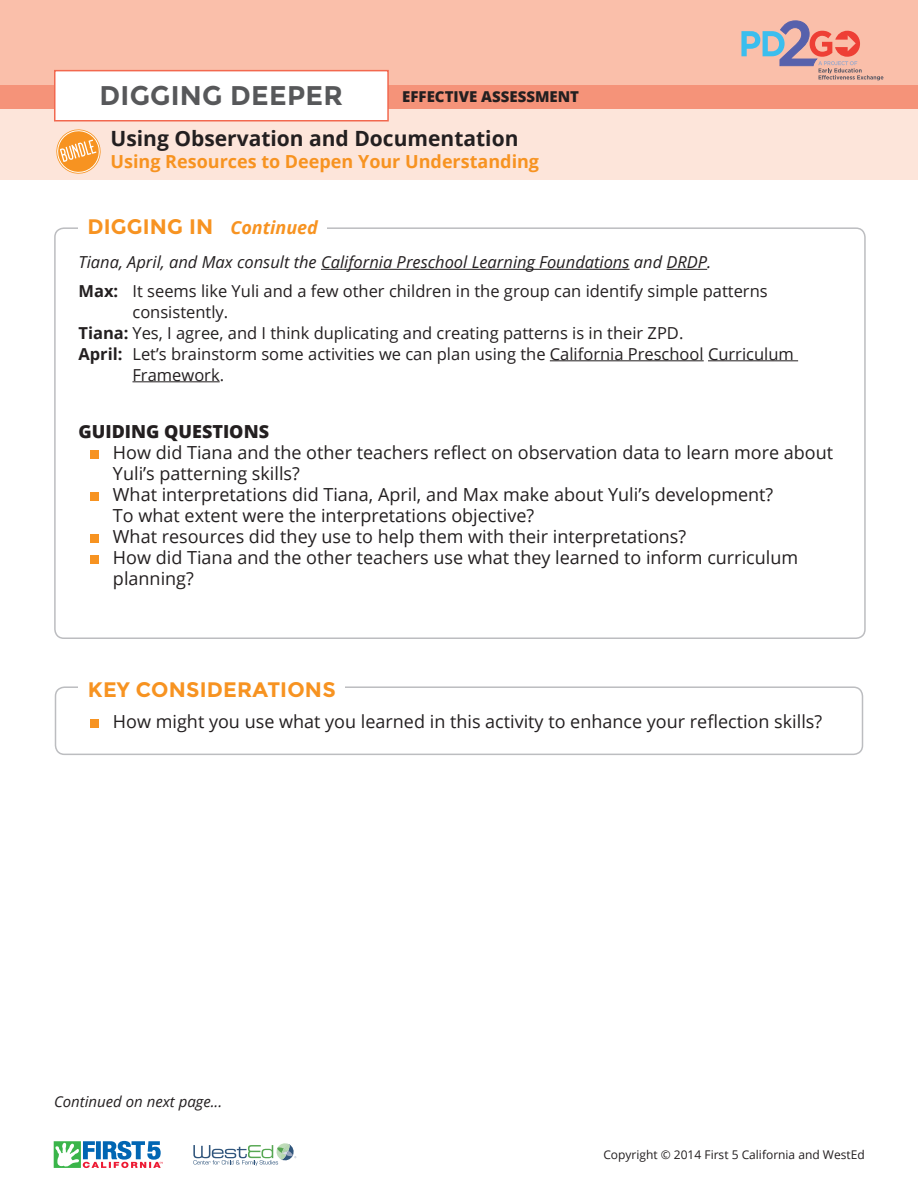
<style>
.page{position:relative;width:918px;height:1188px;background:#fff}
.page>*{position:absolute;margin:0;border:0;box-sizing:border-box;transform-origin:0 0}
.t1{font:700 27px "Montserrat";letter-spacing:.01em;color:#57585a}
.t2{font:700 21px "Open Sans";color:#231f20}
.Head{font:700 21px "Montserrat";letter-spacing:.01em;color:#f79321}
.copy_-_inset_1_tab{font:18px/21px "Open Sans";color:#231f20}
.t3{font:700 18px "Open Sans";color:#f79321}
.copy{font:800 18px "Open Sans";color:#231f20}
.Head-2{font:italic 700 18px "Open Sans";color:#f79321}
.copy-2{font:16.5px/21px "Open Sans";color:#231f20}
.copy-3{font:italic 16.5px "Open Sans";color:#231f20}
.copy_-_inset_1_tab-2{font:italic 15px "Open Sans";color:#231f20}
.t4{font:800 15px "Open Sans";color:#231f20}
.t5{font:12px "Open Sans";color:#231f20}
.s1{font-weight:700}
</style>
<div class="page">
<div style="left:0;top:103px;width:918px;height:76px;background:#fde5da"></div>
<svg style="left:54px;top:1141px;width:109px;height:27px"></svg>
<svg style="left:193px;top:1143px;width:103px;height:23px"></svg>
<div style="left:0;top:0;width:918px;height:85px;background:#fabfaa"></div>
<div style="left:0;top:85px;width:918px;height:24px;background:#f59379"></div>
<div style="left:55px;top:71px;width:333px;height:50px;background:#fff"></div>
<div style="left:54px;top:70px;width:335px;height:52px;border:2px solid #f2684f"></div>
<svg style="left:741px;top:21px;width:142px;height:59px"></svg>
<svg style="left:56px;top:129px;width:45px;height:45px"></svg>
<div style="left:55px;top:686px;width:808px;height:69px;border:2px solid #bcbdc0;border-radius:9px"></div>
<div style="left:90px;top:719px;width:9px;height:9px;background:#f79321"></div>
<div style="left:78px;top:676px;width:267px;height:22px;background:#fff"></div>
<hr style="left:321px;top:269px;width:309px;height:1px;background:#231f20">
<hr style="left:667px;top:269px;width:40px;height:1px;background:#231f20">
<hr style="left:550px;top:360px;width:154px;height:1px;background:#231f20">
<hr style="left:708px;top:360px;width:90px;height:1px;background:#231f20">
<hr style="left:132px;top:381px;width:88px;height:1px;background:#231f20">
<div style="left:90px;top:451px;width:9px;height:8px;background:#f79321"></div>
<div style="left:90px;top:493px;width:9px;height:8px;background:#f79321"></div>
<div style="left:90px;top:535px;width:9px;height:8px;background:#f79321"></div>
<div style="left:90px;top:556px;width:9px;height:8px;background:#f79321"></div>
<h1 class="t1" style="left:100px;top:79px;width:245px">DIGGING DEEPER</h1>
<p class="t4" style="left:402px;top:85px;width:178px">EFFECTIVE ASSESSMENT</p>
<p class="t2" style="left:111px;top:124px;width:409px">Using Observation and Documentation</p>
<p class="t3" style="left:111px;top:148px;width:430px">Using Resources to Deepen Your Understanding</p>
<p class="Head" style="left:87px;top:214px;width:127px">DIGGING IN</p>
<p class="copy-3" style="left:78px;top:251px;width:634px">Tiana, April, and Max consult the California Preschool Learning Foundations and DRDP.</p>
<p class="copy-2" style="left:132px;top:280px;width:637px;text-indent:-54px"><span class="s1">Max:</span> It seems like Yuli and a few other children in the group can identify simple patterns consistently.</p>
<p class="copy-2" style="left:78px;top:322px;width:606px"><span class="s1">Tiana:</span> Yes, I agree, and I think duplicating and creating patterns is in their ZPD.</p>
<p class="copy-2" style="left:132px;top:343px;width:663px;text-indent:-54px"><span class="s1">April:</span> Let’s brainstorm some activities we can plan using the California Preschool Curriculum<br>Framework.</p>
<p class="Head-2" style="left:230px;top:214px;width:89px">Continued</p>
<p class="copy" style="left:78px;top:418px;width:192px">GUIDING QUESTIONS</p>
<p class="copy_-_inset_1_tab" style="left:113px;top:442px;width:722px">How did Tiana and the other teachers reflect on observation data to learn more about<br>Yuli’s patterning skills?</p>
<p class="copy_-_inset_1_tab" style="left:113px;top:484px;width:662px">What interpretations did Tiana, April, and Max make about Yuli’s development?<br>To what extent were the interpretations objective?</p>
<p class="copy_-_inset_1_tab" style="left:113px;top:526px;width:575px">What resources did they use to help them with their interpretations?</p>
<p class="copy_-_inset_1_tab" style="left:113px;top:547px;width:687px">How did Tiana and the other teachers use what they learned to inform curriculum planning?</p>
<p class="Head" style="left:88px;top:677px;width:249px">KEY CONSIDERATIONS</p>
<p class="copy_-_inset_1_tab" style="left:113px;top:711px;width:711px">How might you use what you learned in this activity to enhance your reflection skills?</p>
<p class="copy_-_inset_1_tab-2" style="left:54px;top:1091px;width:170px">Continued on next page...</p>
<p class="t5" style="left:603px;top:1147px;width:263px">Copyright © 2014 First 5 California and WestEd</p>
</div>
